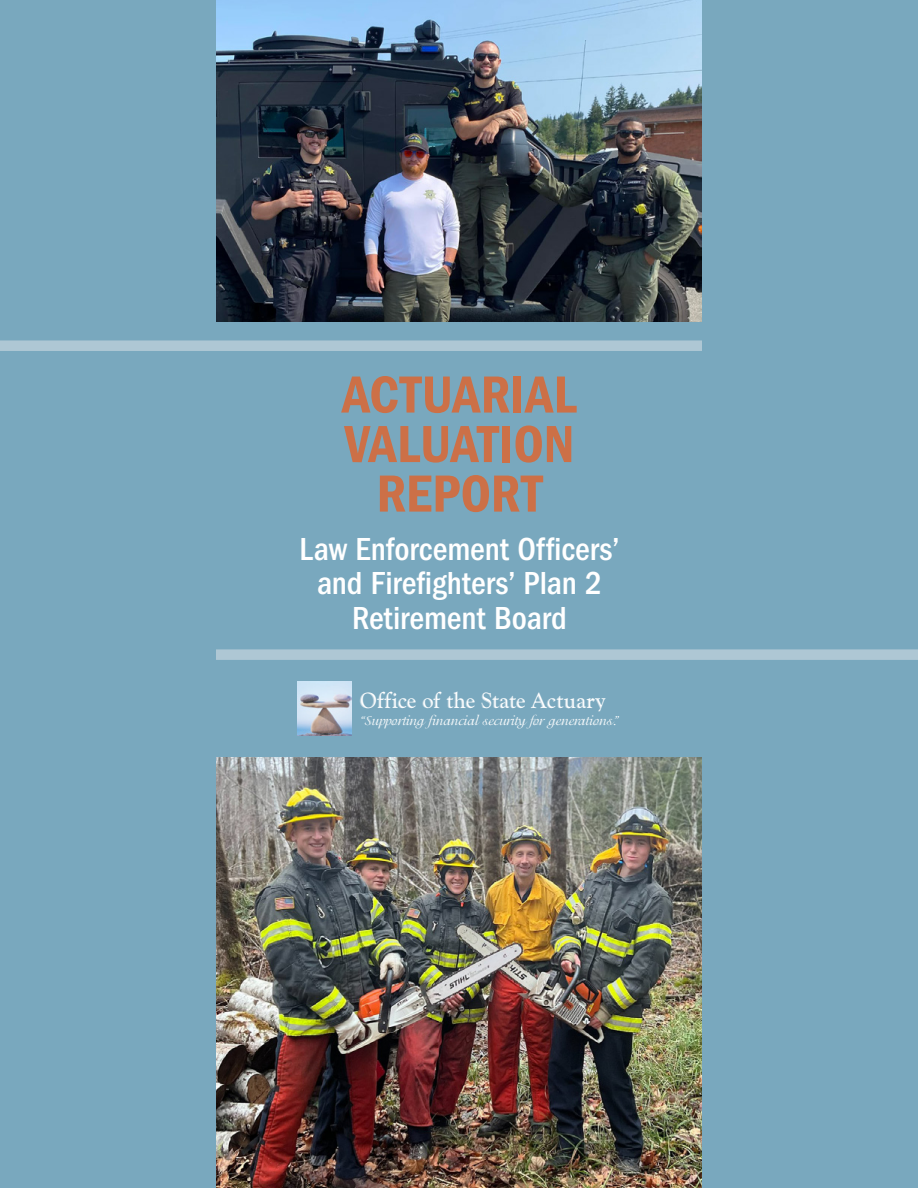
<style>
.page{position:relative;width:918px;height:1188px;background:#79a8be}
.page>*{position:absolute;margin:0;border:0;box-sizing:border-box;transform-origin:0 0}
.t1{font:54px/49.5px "ITC Franklin Gothic Std Dm Cd";letter-spacing:-.005em;color:#cc7047;text-align:center}
.t2{font:500 condensed 33px/34.5px "ITC Franklin Gothic Std";color:#fff;text-align:center}
.t3{font:22.95px "Goudy Handtooled";letter-spacing:-.005em;color:#fff}
.t4{font:14.1px "Isadora Std";color:#fff}
</style>
<div class="page">
<div style="left:0;top:340px;width:702px;height:11px;background:#aec7d4"></div>
<div style="left:216px;top:649px;width:702px;height:11px;background:#aec7d4"></div>
<img style="left:216px;top:758px;width:486px;height:430px">
<img style="left:298px;top:681px;width:54px;height:55px">
<img style="left:216px;top:0;width:486px;height:322px">
<h1 class="t1" style="left:342px;top:370px;width:236px">ACTUARIAL<br>VALUATION<br>REPORT</h1>
<p class="t2" style="left:300px;top:532px;width:321px">Law Enforcement Officers’ and Firefighters’ Plan 2<br>Retirement Board</p>
<p class="t3" style="left:359px;top:688px;width:247px">Office of the State Actuary</p>
<p class="t4" style="left:359px;top:712px;width:261px">“Supporting financial security for generations.”</p>
</div>
